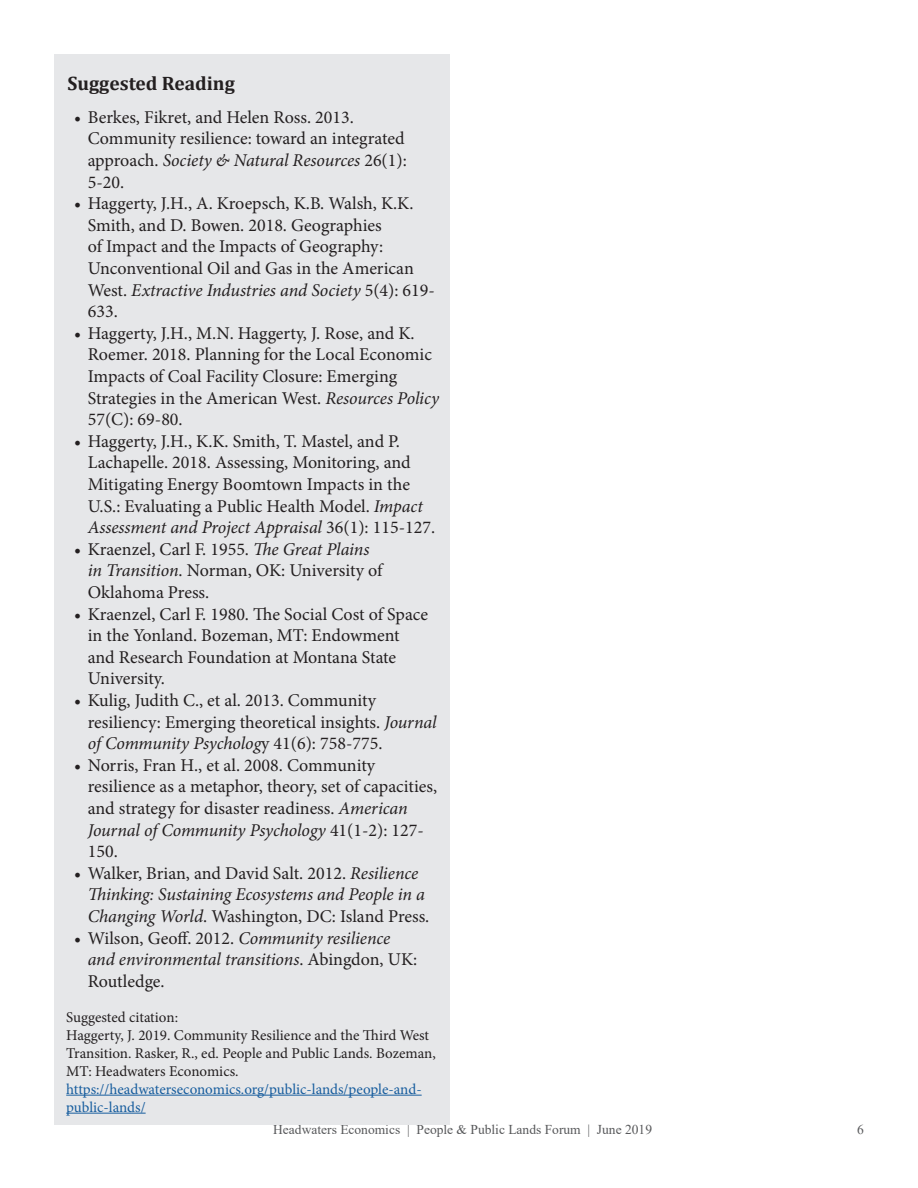
<style>
.page{position:relative;width:918px;height:1188px;background:#fff}
.page>*{position:absolute;margin:0;border:0;box-sizing:border-box;transform-origin:0 0}
.t1{font:700 19.5px "Cambria";color:#231f20}
.t2{font:18px/21.6px "Minion Pro";color:#231f20}
.t3{font:italic 18px/21.6px "Minion Pro";letter-spacing:-.01em;color:#231f20}
.t4{font:15px/18px "Minion Pro";color:#231f20}
.t5{font:15px/18px "Minion Pro";letter-spacing:-.005em;color:#175d9e}
.t6{font:13.5px "Times New Roman";color:#57585a}
.s1{font-style:italic}
.s2{font-style:normal}
</style>
<div class="page">
<div style="left:54px;top:54px;width:396px;height:1071px;background:#e6e7e9"></div>
<hr style="left:66px;top:1095px;width:356px;height:1px;background:#175d9e">
<hr style="left:66px;top:1113px;width:80px;height:1px;background:#175d9e">
<p class="t1" style="left:68px;top:70px;width:169px">Suggested Reading</p>
<p class="t2" style="left:88px;top:106px;width:321px;text-indent:-14px">• Berkes, Fikret, and Helen Ross. 2013.<br>Community resilience: toward an integrated approach. <span class="s1">Society &amp; Natural Resources</span> 26(1):<br>5-20.</p>
<p class="t2" style="left:88px;top:193px;width:349px;text-indent:-14px">• Haggerty, J.H., A. Kroepsch, K.B. Walsh, K.K.<br>Smith, and D. Bowen. 2018. Geographies<br>of Impact and the Impacts of Geography:<br>Unconventional Oil and Gas in the American West. <span class="s1">Extractive Industries and Society</span> 5(4): 619- 633.</p>
<p class="t2" style="left:88px;top:322px;width:353px;text-indent:-14px">• Haggerty, J.H., M.N. Haggerty, J. Rose, and K.<br>Roemer. 2018. Planning for the Local Economic Impacts of Coal Facility Closure: Emerging Strategies in the American West. <span class="s1">Resources Policy </span>57(C): 69-80.</p>
<p class="t2" style="left:88px;top:430px;width:349px;text-indent:-14px">• Haggerty, J.H., K.K. Smith, T. Mastel, and P.<br>Lachapelle. 2018. Assessing, Monitoring, and Mitigating Energy Boomtown Impacts in the U.S.: Evaluating a Public Health Model. <span class="s1">Impact Assessment and Project Appraisal</span> 36(1): 115-127.</p>
<p class="t2" style="left:88px;top:538px;width:296px;text-indent:-14px">• Kraenzel, Carl F. 1955. <span class="s1">The Great Plains in Transition</span>. Norman, OK: University of<br>Oklahoma Press.</p>
<p class="t2" style="left:88px;top:603px;width:342px;text-indent:-14px">• Kraenzel, Carl F. 1980. The Social Cost of Space in the Yonland. Bozeman, MT: Endowment and Research Foundation at Montana State University.</p>
<p class="t2" style="left:88px;top:690px;width:350px;text-indent:-14px">• Kulig, Judith C., et al. 2013. Community resiliency: Emerging theoretical insights. <span class="s1">Journal of Community Psycholog</span>y 41(6): 758-775.</p>
<p class="t2" style="left:88px;top:754px;width:351px;text-indent:-14px">• Norris, Fran H., et al. 2008. Community resilience as a metaphor, theory, set of capacities, and strategy for disaster readiness. <span class="s1">American Journal of Community Psychology</span> 41(1-2): 127- 150.</p>
<p class="t3" style="left:88px;top:862px;width:343px;text-indent:-14px"><span class="s2">• Walker, Brian, and David Salt. 2012.</span> Resilience<br>Thinking: Sustaining Ecosystems and People in a<br>Changing World<span class="s2">. Washington, DC: Island Press.</span></p>
<p class="t3" style="left:88px;top:927px;width:331px;text-indent:-14px"><span class="s2">• Wilson, Geoff. 2012.</span> Community resilience and environmental transitions<span class="s2">. Abingdon, UK:<br>Routledge.</span></p>
<p class="t4" style="left:66px;top:1008px;width:113px">Suggested citation:</p>
<p class="t4" style="left:66px;top:1026px;width:371px">Haggerty, J. 2019. Community Resilience and the Third West<br>Transition. Rasker, R., ed. People and Public Lands. Bozeman,<br>MT: Headwaters Economics.</p>
<p class="t5" style="left:66px;top:1080px;width:357px">https://headwaterseconomics.org/public-lands/people-and&shy;public-lands/</p>
<p class="t6" style="left:273px;top:1120px;width:380px">Headwaters Economics | People &amp; Public Lands Forum | June 2019</p>
<p class="t6" style="left:857px;top:1120px;width:8px">6</p>
</div>
